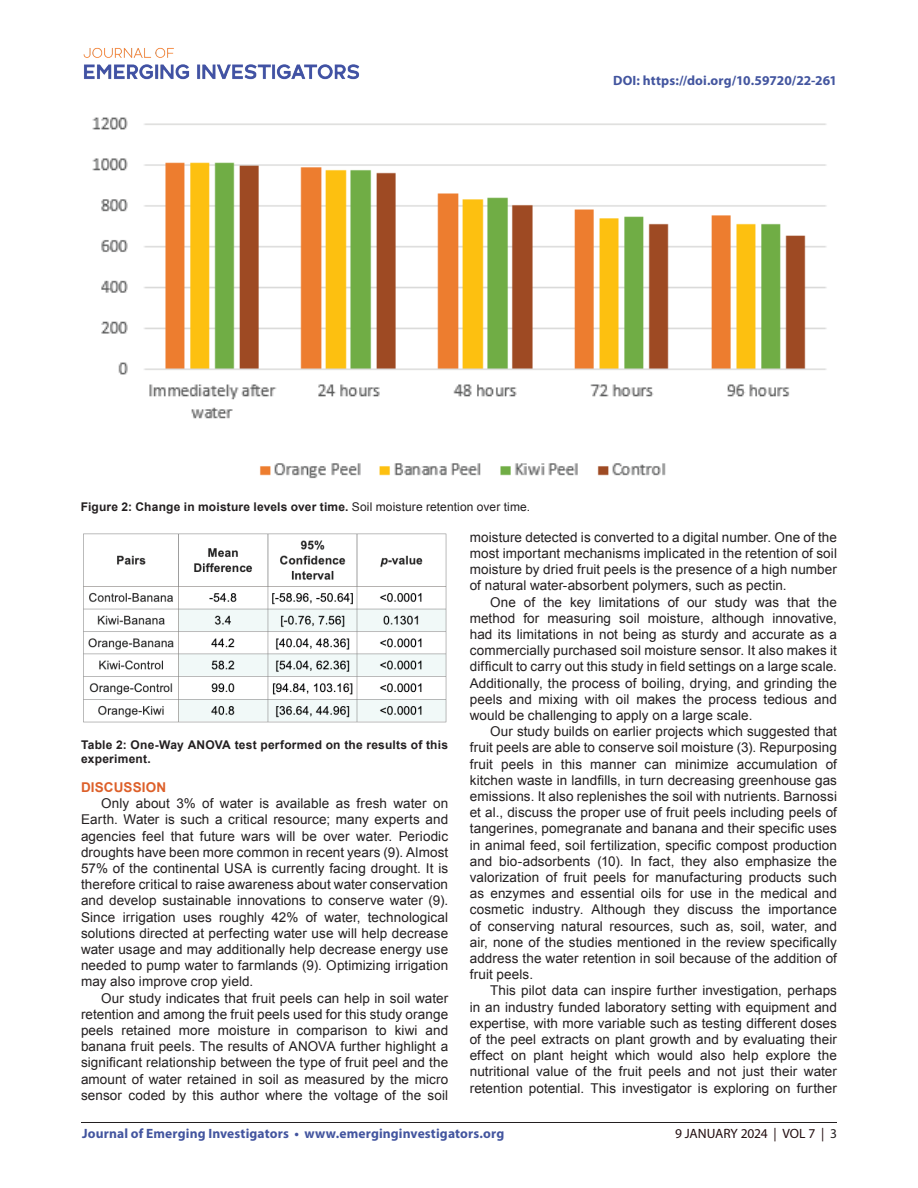
<style>
.page{position:relative;width:918px;height:1188px;background:#fff}
.page>*{position:absolute;margin:0;border:0;box-sizing:border-box;transform-origin:0 0}
.t1{font:13.5px/16.2px "Arial";letter-spacing:.005em;color:#231f20;text-align:justify}
.t2{font:700 13.5px "Myriad Pro";letter-spacing:.01em;color:#43559f}
.t3{font:13.5px "Myriad Pro";letter-spacing:-.01em;color:#230e10}
.t4{font:700 13.5px "Arial";letter-spacing:.015em;color:#dd602a}
.t5{font:700 12px/14.4px "Arial";letter-spacing:.015em;color:#231f20}
.s1{font-weight:400}
.s2{color:#231f20}
</style>
<div class="page">
<hr style="left:81px;top:1122px;width:756px;height:1px;background:#231f20">
<img style="left:83px;top:47px;width:277px;height:33px">
<img style="left:92px;top:117px;width:735px;height:362px">
<img style="left:83px;top:533px;width:364px;height:190px">
<p class="t2" style="left:613px;top:72px;width:225px">DOI: https://doi.org/10.59720/22-261</p>
<p class="t5" style="left:81px;top:500px;width:451px">Figure 2: Change in moisture levels over time. <span class="s1">Soil moisture retention over time.</span></p>
<p class="t5" style="left:81px;top:738px;width:368px">Table 2: One-Way ANOVA test performed on the results of this experiment.</p>
<p class="t4" style="left:81px;top:778px;width:87px">DISCUSSION</p>
<p class="t1" style="left:81px;top:795px;width:369px;text-indent:20px">Only about 3% of water is available as fresh water on Earth. Water is such a critical resource; many experts and agencies feel that future wars will be over water. Periodic droughts have been more common in recent years (9). Almost 57% of the continental USA is currently facing drought. It is therefore critical to raise awareness about water conservation and develop sustainable innovations to conserve water (9).<br>Since irrigation uses roughly 42% of water, technological solutions directed at perfecting water use will help decrease water usage and may additionally help decrease energy use needed to pump water to farmlands (9). Optimizing irrigation may also improve crop yield.</p>
<p class="t1" style="left:81px;top:990px;width:369px;text-indent:20px">Our study indicates that fruit peels can help in soil water retention and among the fruit peels used for this study orange peels retained more moisture in comparison to kiwi and banana fruit peels. The results of ANOVA further highlight a significant relationship between the type of fruit peel and the amount of water retained in soil as measured by the micro sensor coded by this author where the voltage of the soil</p>
<p class="t1" style="left:470px;top:529px;width:369px">moisture detected is converted to a digital number. One of the most important mechanisms implicated in the retention of soil moisture by dried fruit peels is the presence of a high number of natural water-absorbent polymers, such as pectin.</p>
<p class="t1" style="left:470px;top:594px;width:369px;text-indent:20px">One of the key limitations of our study was that the method for measuring soil moisture, although innovative, had its limitations in not being as sturdy and accurate as a commercially purchased soil moisture sensor. It also makes it difficult to carry out this study in field settings on a large scale.<br>Additionally, the process of boiling, drying, and grinding the peels and mixing with oil makes the process tedious and would be challenging to apply on a large scale.</p>
<p class="t1" style="left:470px;top:723px;width:369px;text-indent:20px">Our study builds on earlier projects which suggested that fruit peels are able to conserve soil moisture (3). Repurposing fruit peels in this manner can minimize accumulation of kitchen waste in landfills, in turn decreasing greenhouse gas emissions. It also replenishes the soil with nutrients. Barnossi et al., discuss the proper use of fruit peels including peels of tangerines, pomegranate and banana and their specific uses in animal feed, soil fertilization, specific compost production and bio-adsorbents (10). In fact, they also emphasize the valorization of fruit peels for manufacturing products such as enzymes and essential oils for use in the medical and cosmetic industry. Although they discuss the importance of conserving natural resources, such as, soil, water, and air, none of the studies mentioned in the review specifically address the water retention in soil because of the addition of fruit peels.</p>
<p class="t1" style="left:470px;top:983px;width:369px;text-indent:20px">This pilot data can inspire further investigation, perhaps in an industry funded laboratory setting with equipment and expertise, with more variable such as testing different doses of the peel extracts on plant growth and by evaluating their effect on plant height which would also help explore the nutritional value of the fruit peels and not just their water retention potential. This investigator is exploring on further</p>
<p class="t2" style="left:82px;top:1125px;width:424px">Journal of Emerging Investigators • www.emerginginvestigators.org</p>
<p class="t3" style="left:675px;top:1125px;width:163px">9 JANUARY 2024 | VOL 7 | <span class="s2">3</span></p>
</div>
